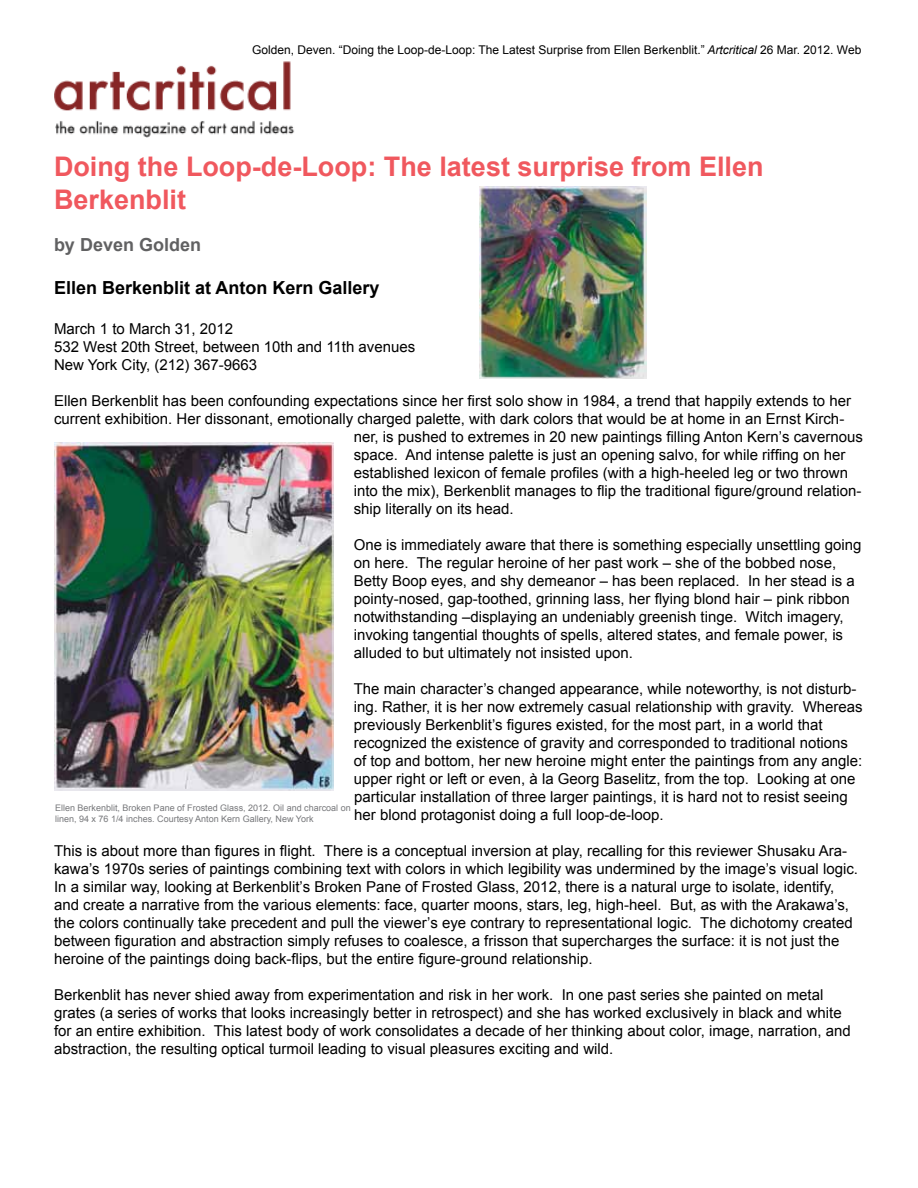
<style>
.page{position:relative;width:918px;height:1188px;background:#fff}
.page>*{position:absolute;margin:0;border:0;box-sizing:border-box;transform-origin:0 0}
.t1{font:700 27px/32.4px "Arial";color:#f0585e}
.t2{font:700 18px "Arial";color:#000}
.t3{font:700 18px "Arial";color:#616162}
.t4{font:15px/18px "Arial";color:#000}
.t5{font:12px "Arial";color:#000}
.t6{font:9px/10.8px "Arial";color:#77787b}
.s1{font-style:italic}
</style>
<div class="page">
<img style="left:54px;top:61px;width:241px;height:77px">
<img style="left:54px;top:443px;width:279px;height:348px">
<img style="left:479px;top:186px;width:167px;height:192px">
<p class="t5" style="left:252px;top:42px;width:611px">Golden, Deven. “Doing the Loop-de-Loop: The Latest Surprise from Ellen Berkenblit.” <span class="s1">Artcritical</span> 26 Mar. 2012. Web</p>
<h1 class="t1" style="left:54px;top:151px;width:711px">Doing the Loop-de-Loop: The latest surprise from Ellen<br>Berkenblit</h1>
<p class="t3" style="left:54px;top:233px;width:149px">by Deven Golden</p>
<p class="t2" style="left:54px;top:276px;width:327px">Ellen Berkenblit at Anton Kern Gallery</p>
<p class="t4" style="left:54px;top:320px;width:363px">March 1 to March 31, 2012<br>532 West 20th Street, between 10th and 11th avenues<br>New York City, (212) 367-9663</p>
<p class="t4" style="left:54px;top:392px;width:799px">Ellen Berkenblit has been confounding expectations since her first solo show in 1984, a trend that happily extends to her</p>
<p class="t4" style="left:54px;top:410px;width:792px">current exhibition. Her dissonant, emotionally charged palette, with dark colors that would be at home in an Ernst Kirch-</p>
<p class="t4" style="left:354px;top:428px;width:511px">ner, is pushed to extremes in 20 new paintings filling Anton Kern’s cavernous</p>
<p class="t4" style="left:354px;top:446px;width:493px">space. And intense palette is just an opening salvo, for while riffing on her</p>
<p class="t4" style="left:354px;top:464px;width:496px">established lexicon of female profiles (with a high-heeled leg or two thrown</p>
<p class="t4" style="left:354px;top:482px;width:509px">into the mix), Berkenblit manages to flip the traditional figure/ground relation-</p>
<p class="t4" style="left:354px;top:500px;width:162px">ship literally on its head.</p>
<p class="t4" style="left:354px;top:536px;width:509px">One is immediately aware that there is something especially unsettling going on here. The regular heroine of her past work – she of the bobbed nose, Betty Boop eyes, and shy demeanor – has been replaced. In her stead is a pointy-nosed, gap-toothed, grinning lass, her flying blond hair – pink ribbon notwithstanding –displaying an undeniably greenish tinge. Witch imagery, invoking tangential thoughts of spells, altered states, and female power, is alluded to but ultimately not insisted upon.</p>
<p class="t4" style="left:354px;top:680px;width:511px">The main character’s changed appearance, while noteworthy, is not disturb&shy;ing. Rather, it is her now extremely casual relationship with gravity. Whereas previously Berkenblit’s figures existed, for the most part, in a world that recognized the existence of gravity and corresponded to traditional notions of top and bottom, her new heroine might enter the paintings from any angle: upper right or left or even, à la Georg Baselitz, from the top. Looking at one particular installation of three larger paintings, it is hard not to resist seeing her blond protagonist doing a full loop-de-loop.</p>
<p class="t4" style="left:54px;top:842px;width:806px">This is about more than figures in flight. There is a conceptual inversion at play, recalling for this reviewer Shusaku Ara&shy;kawa’s 1970s series of paintings combining text with colors in which legibility was undermined by the image’s visual logic.<br>In a similar way, looking at Berkenblit’s Broken Pane of Frosted Glass, 2012, there is a natural urge to isolate, identify, and create a narrative from the various elements: face, quarter moons, stars, leg, high-heel. But, as with the Arakawa’s, the colors continually take precedent and pull the viewer’s eye contrary to representational logic. The dichotomy created between figuration and abstraction simply refuses to coalesce, a frisson that supercharges the surface: it is not just the heroine of the paintings doing back-flips, but the entire figure-ground relationship.</p>
<p class="t4" style="left:54px;top:986px;width:798px">Berkenblit has never shied away from experimentation and risk in her work. In one past series she painted on metal grates (a series of works that looks increasingly better in retrospect) and she has worked exclusively in black and white for an entire exhibition. This latest body of work consolidates a decade of her thinking about color, image, narration, and abstraction, the resulting optical turmoil leading to visual pleasures exciting and wild.</p>
<p class="t6" style="left:55px;top:802px;width:297px">Ellen Berkenblit, Broken Pane of Frosted Glass, 2012. Oil and charcoal on linen, 94 x 76 1/4 inches. Courtesy Anton Kern Gallery, New York</p>
</div>
